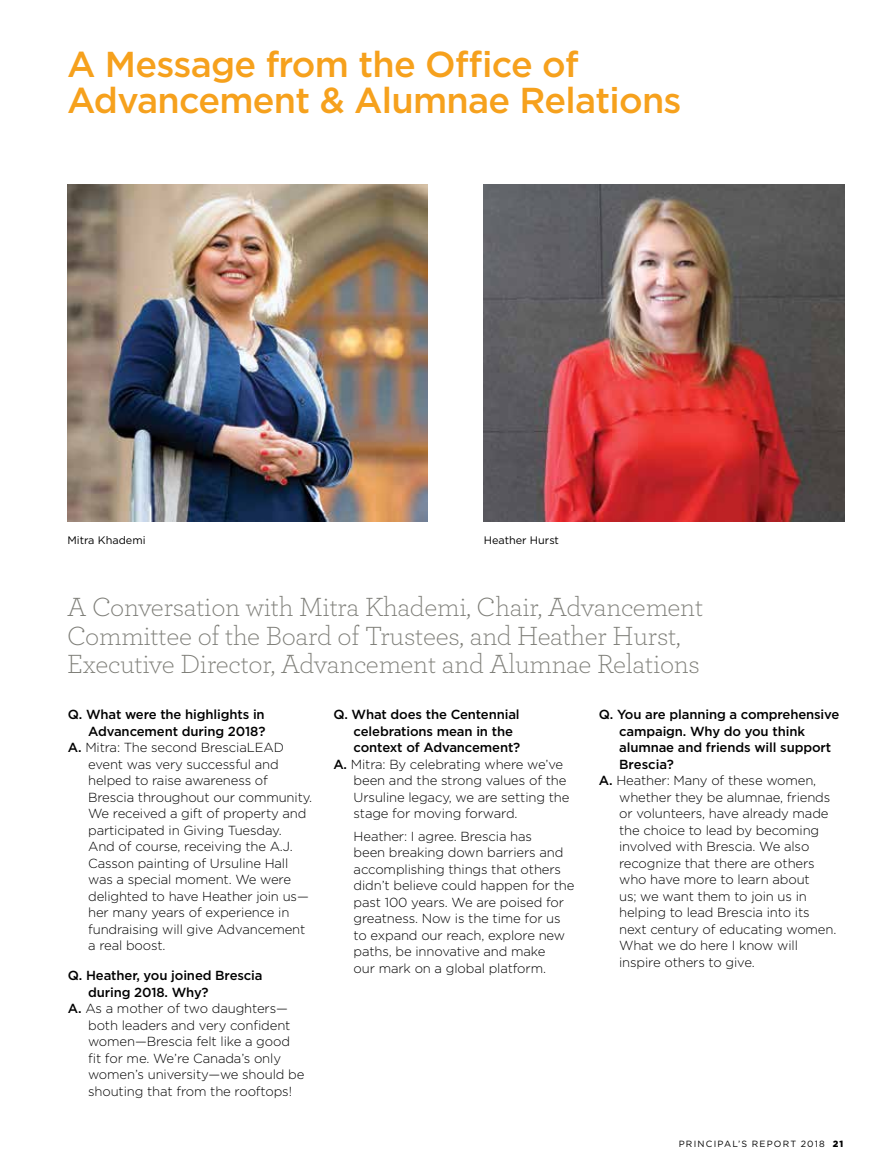
<style>
.page{position:relative;width:891px;height:1175px;background:#fff}
.page>*{position:absolute;margin:0;border:0;box-sizing:border-box;transform-origin:0 0}
.t1{font:500 36px/36px "Gotham";letter-spacing:-.02em;color:#f6a11d}
.t2{font:300 27.6px/29px "Archer";letter-spacing:-.01em;color:#7d7d77}
.t3{font:300 13.2px/16.5px "Gotham";letter-spacing:-.01em;color:#000}
.t4{font:500 13.2px "Gotham";letter-spacing:-.01em;color:#000}
.t5{font:10.8px "Gotham";color:#000}
.t6{font:9px "Gotham";letter-spacing:.13em;color:#000}
.s1{font-weight:500}
.s2{font-weight:900}
</style>
<div class="page">
<img style="left:67px;top:184px;width:361px;height:337px">
<img style="left:483px;top:184px;width:361px;height:337px">
<h1 class="t1" style="left:67px;top:46px;width:616px">A Message from the Office of<br>Advancement &amp; Alumnae Relations</h1>
<p class="t5" style="left:68px;top:533px;width:80px">Mitra Khademi</p>
<p class="t5" style="left:484px;top:533px;width:77px">Heather Hurst</p>
<h2 class="t2" style="left:67px;top:591px;width:638px">A Conversation with Mitra Khademi, Chair, Advancement<br>Committee of the Board of Trustees, and Heather Hurst,<br>Executive Director, Advancement and Alumnae Relations</h2>
<p class="t4" style="left:68px;top:706px;width:198px">Q. What were the highlights in</p>
<p class="t4" style="left:88px;top:722px;width:179px">Advancement during 2018?</p>
<p class="t3" style="left:68px;top:739px;width:218px"><span class="s1">A.</span> Mitra: The second BresciaLEAD</p>
<p class="t3" style="left:88px;top:755px;width:192px">event was very successful and</p>
<p class="t3" style="left:88px;top:772px;width:181px">helped to raise awareness of</p>
<p class="t3" style="left:88px;top:788px;width:226px">Brescia throughout our community.</p>
<p class="t3" style="left:88px;top:805px;width:220px">We received a gift of property and</p>
<p class="t3" style="left:88px;top:821px;width:195px">participated in Giving Tuesday.</p>
<p class="t3" style="left:88px;top:838px;width:206px">And of course, receiving the A.J.</p>
<p class="t3" style="left:88px;top:854px;width:202px">Casson painting of Ursuline Hall</p>
<p class="t3" style="left:88px;top:871px;width:204px">was a special moment. We were</p>
<p class="t3" style="left:88px;top:887px;width:222px">delighted to have Heather join us—</p>
<p class="t3" style="left:88px;top:904px;width:203px">her many years of experience in</p>
<p class="t3" style="left:88px;top:920px;width:219px">fundraising will give Advancement</p>
<p class="t3" style="left:88px;top:937px;width:79px">a real boost.</p>
<p class="t4" style="left:68px;top:967px;width:196px">Q. Heather, you joined Brescia</p>
<p class="t4" style="left:88px;top:983px;width:122px">during 2018. Why?</p>
<p class="t3" style="left:68px;top:1000px;width:221px"><span class="s1">A.</span> As a mother of two daughters—</p>
<p class="t3" style="left:88px;top:1016px;width:204px">both leaders and very confident</p>
<p class="t3" style="left:88px;top:1033px;width:203px">women—Brescia felt like a good</p>
<p class="t3" style="left:88px;top:1049px;width:194px">fit for me. We’re Canada’s only</p>
<p class="t3" style="left:88px;top:1066px;width:218px">women’s university—we should be</p>
<p class="t3" style="left:88px;top:1082px;width:205px">shouting that from the rooftops!</p>
<p class="t4" style="left:333px;top:706px;width:188px">Q. What does the Centennial</p>
<p class="t4" style="left:354px;top:722px;width:161px">celebrations mean in the</p>
<p class="t4" style="left:354px;top:739px;width:168px">context of Advancement?</p>
<p class="t3" style="left:333px;top:755px;width:231px"><span class="s1">A.</span> Mitra: By celebrating where we’ve</p>
<p class="t3" style="left:354px;top:772px;width:214px">been and the strong values of the</p>
<p class="t3" style="left:354px;top:788px;width:217px">Ursuline legacy, we are setting the</p>
<p class="t3" style="left:354px;top:805px;width:165px">stage for moving forward.</p>
<p class="t3" style="left:354px;top:827px;width:222px">Heather: I agree. Brescia has<br>been breaking down barriers and accomplishing things that others didn’t believe could happen for the past 100 years. We are poised for greatness. Now is the time for us to expand our reach, explore new paths, be innovative and make<br>our mark on a global platform.</p>
<p class="t4" style="left:599px;top:706px;width:242px">Q. You are planning a comprehensive</p>
<p class="t4" style="left:619px;top:722px;width:187px">campaign. Why do you think</p>
<p class="t4" style="left:619px;top:739px;width:214px">alumnae and friends will support</p>
<p class="t4" style="left:619px;top:755px;width:56px">Brescia?</p>
<p class="t3" style="left:599px;top:772px;width:219px"><span class="s1">A.</span> Heather: Many of these women,</p>
<p class="t3" style="left:619px;top:788px;width:213px">whether they be alumnae, friends</p>
<p class="t3" style="left:619px;top:805px;width:211px">or volunteers, have already made</p>
<p class="t3" style="left:619px;top:821px;width:202px">the choice to lead by becoming</p>
<p class="t3" style="left:619px;top:838px;width:192px">involved with Brescia. We also</p>
<p class="t3" style="left:619px;top:854px;width:197px">recognize that there are others</p>
<p class="t3" style="left:619px;top:871px;width:192px">who have more to learn about</p>
<p class="t3" style="left:619px;top:887px;width:189px">us; we want them to join us in</p>
<p class="t3" style="left:619px;top:904px;width:192px">helping to lead Brescia into its</p>
<p class="t3" style="left:619px;top:920px;width:219px">next century of educating women.</p>
<p class="t3" style="left:619px;top:937px;width:180px">What we do here I know will</p>
<p class="t3" style="left:619px;top:953px;width:137px">inspire others to give.</p>
<p class="t6" style="left:679px;top:1138px;width:166px">PRINCIPAL’S REPORT 2018 <span class="s2">21</span></p>
</div>
